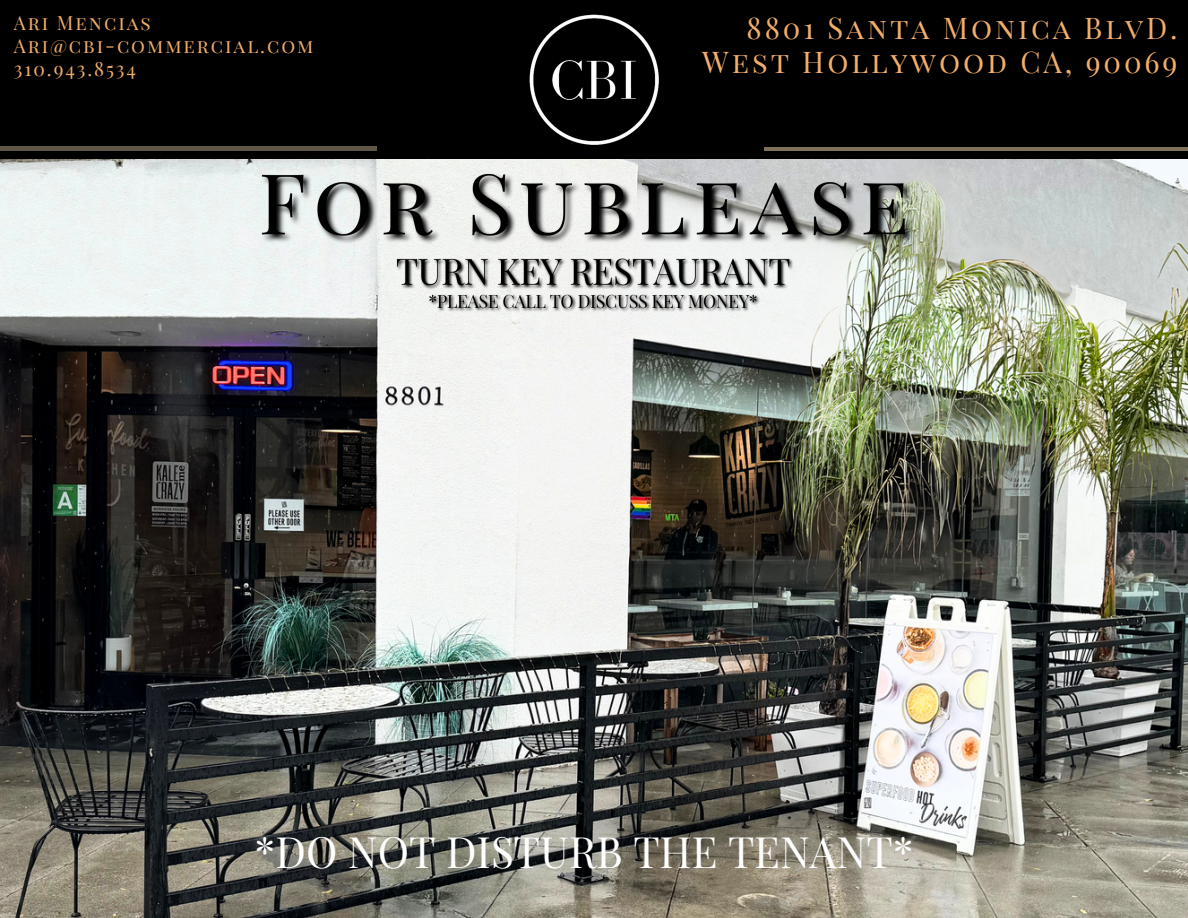
<style>
.page{position:relative;width:1188px;height:918px;background:#fff}
.page>*{position:absolute;margin:0;border:0;box-sizing:border-box;transform-origin:0 0}
.t1{font:42.3px "Playfair Display SC";color:#fff}
.t2{font:29.25px/34.2px "Playfair Display SC";letter-spacing:.1em;color:#f2ad6a;text-align:right}
.t3{font:19.2px "Playfair Display SC";letter-spacing:.1em;color:#f2ad6a}
</style>
<div class="page">
<img style="left:0;top:159px;width:1188px;height:759px">
<div style="left:0;top:0;width:1188px;height:159px;background:#000"></div>
<hr style="left:0;top:146px;width:377px;height:4px;background:#615746">
<hr style="left:765px;top:147px;width:423px;height:4px;background:#7f725c">
<img style="left:529px;top:15px;width:130px;height:129px">
<img style="left:258px;top:144px;width:659px;height:111px">
<img style="left:393px;top:247px;width:404px;height:68px">
<p class="t3" style="left:14px;top:9px;width:138px">Ari Mencias</p>
<h3 class="t3" style="left:14px;top:32px;width:301px">Ari@cbi-commercial.com</h3>
<p class="t3" style="left:14px;top:55px;width:124px">310.943.8534</p>
<p class="t2" style="left:702px;top:10px;width:477px">8801 Santa Monica BlvD.<br>West Hollywood CA, 90069</p>
<p class="t1" style="left:255px;top:822px;width:661px">*DO NOT DISTURB THE TENANT*</p>
</div>
